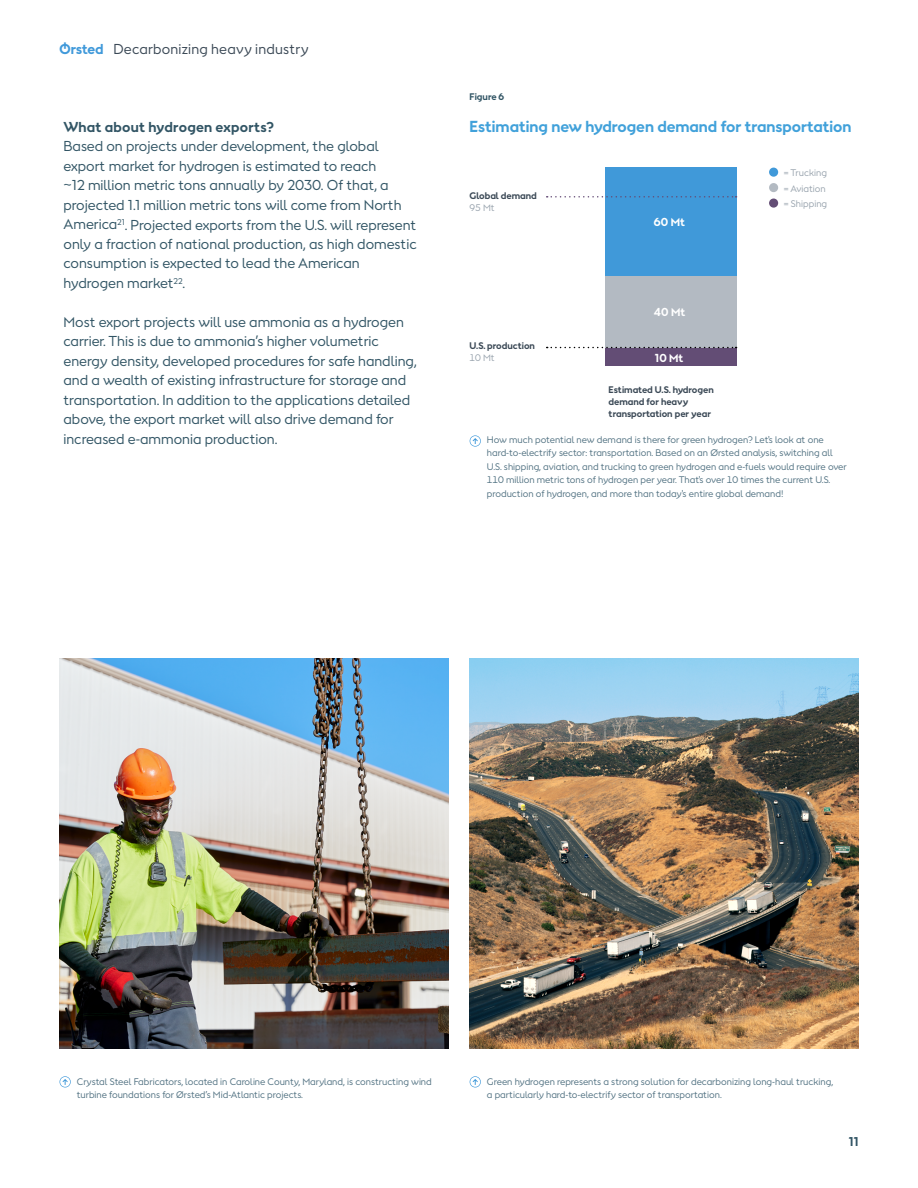
<style>
.page{position:relative;width:918px;height:1188px;background:#fff}
.page>*{position:absolute;margin:0;border:0;box-sizing:border-box;transform-origin:0 0}
.t1{font:700 15px "Orsted Sans";color:#41a1da}
.t2{font:13.5px/19.5px "Orsted Sans";color:#325565}
.t3{font:13.5px "Orsted Sans";letter-spacing:.015em;color:#3b4956}
.t4{font:700 13.5px "Orsted Sans";letter-spacing:.02em;color:#325565}
.t5{font:700 12px "Orsted Sans";color:#325565}
.t6{font:700 10.95px "Orsted Sans";color:#fff}
.t7{font:9px/13.5px "Orsted Sans";color:#537383}
.t8{font:700 9px/12px "Orsted Sans";color:#3b4956}
.t9{font:9px "Orsted Sans";color:#99a4ae}
.t10{font:700 9px "Orsted Sans";color:#325565}
</style>
<div class="page">
<svg style="left:60px;top:1076px;width:11px;height:12px"></svg>
<svg style="left:470px;top:1076px;width:11px;height:12px"></svg>
<img style="left:60px;top:658px;width:388px;height:390px">
<img style="left:470px;top:658px;width:388px;height:390px">
<svg style="left:470px;top:435px;width:11px;height:12px"></svg>
<div style="left:605px;top:348px;width:131px;height:18px;background:#634d75"></div>
<div style="left:605px;top:276px;width:131px;height:72px;background:#b3bac2"></div>
<div style="left:605px;top:168px;width:131px;height:108px;background:#4099d9"></div>
<div style="left:769px;top:199px;width:9px;height:9px;background:#634d75;border-radius:50%"></div>
<div style="left:769px;top:183px;width:9px;height:9px;background:#b3bac2;border-radius:50%"></div>
<div style="left:769px;top:168px;width:9px;height:9px;background:#4099d9;border-radius:50%"></div>
<svg style="left:547px;top:347px;width:190px;height:1px"></svg>
<svg style="left:547px;top:196px;width:190px;height:2px"></svg>
<p class="t3" style="left:113px;top:40px;width:197px">Decarbonizing heavy industry</p>
<p class="t10" style="left:470px;top:91px;width:36px">Figure 6</p>
<p class="t4" style="left:64px;top:118px;width:212px">What about hydrogen exports?</p>
<p class="t1" style="left:470px;top:116px;width:383px">Estimating new hydrogen demand for transportation</p>
<p class="t2" style="left:64px;top:137px;width:355px">Based on projects under development, the global export market for hydrogen is estimated to reach<br>~12 million metric tons annually by 2030. Of that, a projected 1.1 million metric tons will come from North America<sup>21</sup>. Projected exports from the U.S. will represent only a fraction of national production, as high domestic consumption is expected to lead the American hydrogen market<sup>22</sup>.</p>
<p class="t2" style="left:64px;top:312px;width:355px">Most export projects will use ammonia as a hydrogen carrier. This is due to ammonia’s higher volumetric energy density, developed procedures for safe handling, and a wealth of existing infrastructure for storage and transportation. In addition to the applications detailed above, the export market will also drive demand for increased e-ammonia production.</p>
<p class="t9" style="left:784px;top:166px;width:45px">= Trucking</p>
<p class="t9" style="left:784px;top:182px;width:43px">= Aviation</p>
<p class="t8" style="left:470px;top:190px;width:69px">Global demand</p>
<p class="t9" style="left:470px;top:201px;width:27px">95 Mt</p>
<p class="t9" style="left:784px;top:198px;width:45px">= Shipping</p>
<p class="t6" style="left:654px;top:214px;width:33px">60 Mt</p>
<p class="t6" style="left:654px;top:304px;width:33px">40 Mt</p>
<p class="t6" style="left:655px;top:350px;width:30px">10 Mt</p>
<p class="t8" style="left:470px;top:340px;width:67px">U.S. production</p>
<p class="t9" style="left:470px;top:352px;width:27px">10 Mt</p>
<p class="t8" style="left:609px;top:383px;width:107px">Estimated U.S. hydrogen demand for heavy transportation per year</p>
<p class="t7" style="left:487px;top:433px;width:361px">How much potential new demand is there for green hydrogen? Let's look at one hard-to-electrify sector: transportation. Based on an Ørsted analysis, switching all U.S. shipping, aviation, and trucking to green hydrogen and e-fuels would require over 110 million metric tons of hydrogen per year. That's over 10 times the current U.S. production of hydrogen, and more than today's entire global demand!</p>
<p class="t7" style="left:77px;top:1075px;width:357px">Crystal Steel Fabricators, located in Caroline County, Maryland, is constructing wind turbine foundations for Ørsted’s Mid-Atlantic projects.</p>
<p class="t7" style="left:487px;top:1075px;width:348px">Green hydrogen represents a strong solution for decarbonizing long-haul trucking, a particularly hard-to-electrify sector of transportation.</p>
<p class="t5" style="left:849px;top:1134px;width:11px">11</p>
</div>
